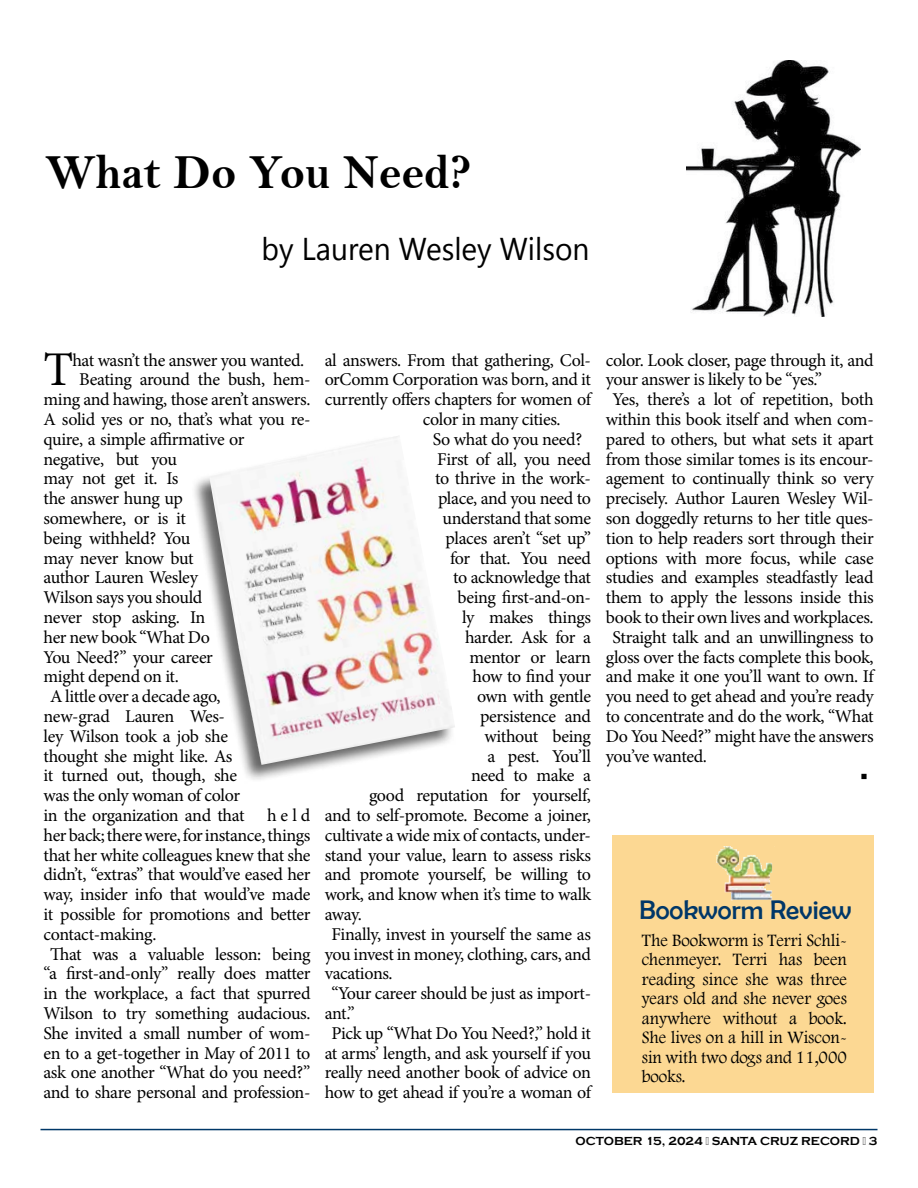
<style>
.page{position:relative;width:918px;height:1188px;background:#fff}
.page>*{position:absolute;margin:0;border:0;box-sizing:border-box;transform-origin:0 0}
.t1{font:49.5px "Bell MT Bold";color:#000;scale:.95 1}
.t2{font:48.45px "Minion Pro";color:#000}
.t3{font:31.5px "Segoe UI Emoji";color:#000;scale:.95 1}
.t4{font:27px "Berlin Sans FB";color:#003768}
.t5{font:18px "Minion Pro";letter-spacing:-.025em;color:#000}
.t6{font:18px/19.5px "Footlight MT Light";color:#000;text-align:justify;scale:.95 1}
.t7{font:700 12px "Copperplate Gothic";color:#000}
</style>
<div class="page">
<hr style="left:40px;top:1129px;width:838px;height:1px;background:#003768">
<img style="left:687px;top:60px;width:174px;height:257px">
<div style="left:191px;top:435px;width:264px;height:348px;background:#000;opacity:.6"></div>
<img style="left:209px;top:435px;width:246px;height:330px">
<div style="left:612px;top:836px;width:262px;height:258px;background:#fcd893"></div>
<img style="left:716px;top:846px;width:57px;height:54px">
<h1 class="t1" style="left:45px;top:142px;width:450px">What Do You Need?</h1>
<h3 class="t3" style="left:535px;top:229px;width:59px">●▲□■</h3>
<h2 class="t2" style="left:44px;top:337px;width:31px">T</h2>
<p class="t5" style="left:72px;top:348px;width:233px">hat wasn’t the answer you wanted.</p>
<p class="t5" style="left:79px;top:368px;width:233px">Beating around the bush, hem-</p>
<p class="t5" style="left:44px;top:387px;width:268px">ming and hawing, those aren’t answers.</p>
<p class="t5" style="left:44px;top:407px;width:269px">A solid yes or no, that’s what you re-</p>
<p class="t5" style="left:44px;top:427px;width:203px">quire, a simple affirmative or</p>
<p class="t5" style="left:44px;top:447px;width:135px">negative, but you</p>
<p class="t5" style="left:44px;top:467px;width:137px">may not get it. Is</p>
<p class="t5" style="left:44px;top:486px;width:141px">the answer hung up</p>
<p class="t5" style="left:44px;top:506px;width:144px">somewhere, or is it</p>
<p class="t5" style="left:44px;top:526px;width:148px">being withheld? You</p>
<p class="t5" style="left:44px;top:546px;width:152px">may never know but</p>
<p class="t5" style="left:44px;top:566px;width:156px">author Lauren Wesley</p>
<p class="t5" style="left:44px;top:585px;width:160px">Wilson says you should</p>
<p class="t5" style="left:44px;top:605px;width:163px">never stop asking. In</p>
<p class="t5" style="left:44px;top:625px;width:168px">her new book “What Do</p>
<p class="t5" style="left:44px;top:645px;width:171px">You Need?” your career</p>
<p class="t5" style="left:44px;top:665px;width:137px">might depend on it.</p>
<p class="t5" style="left:50px;top:684px;width:172px">A little over a decade ago,</p>
<p class="t5" style="left:44px;top:704px;width:183px">new-grad Lauren Wes-</p>
<p class="t5" style="left:44px;top:724px;width:186px">ley Wilson took a job she</p>
<p class="t5" style="left:44px;top:744px;width:190px">thought she might like. As</p>
<p class="t5" style="left:44px;top:764px;width:195px">it turned out, though, she</p>
<p class="t5" style="left:44px;top:783px;width:198px">was the only woman of color</p>
<p class="t5" style="left:44px;top:803px;width:202px">in the organization and that</p>
<p class="t5" style="left:267px;top:803px;width:45px">held</p>
<p class="t5" style="left:44px;top:823px;width:268px">her back; there were, for instance, things</p>
<p class="t5" style="left:44px;top:843px;width:269px">that her white colleagues knew that she</p>
<p class="t5" style="left:44px;top:863px;width:268px">didn’t, “extras” that would’ve eased her</p>
<p class="t5" style="left:44px;top:882px;width:269px">way, insider info that would’ve made</p>
<p class="t5" style="left:44px;top:902px;width:269px">it possible for promotions and better</p>
<p class="t5" style="left:44px;top:922px;width:114px">contact-making.</p>
<p class="t5" style="left:50px;top:942px;width:262px">That was a valuable lesson: being</p>
<p class="t5" style="left:44px;top:962px;width:268px">“a first-and-only” really does matter</p>
<p class="t5" style="left:44px;top:981px;width:269px">in the workplace, a fact that spurred</p>
<p class="t5" style="left:44px;top:1001px;width:268px">Wilson to try something audacious.</p>
<p class="t5" style="left:44px;top:1021px;width:269px">She invited a small number of wom-</p>
<p class="t5" style="left:44px;top:1041px;width:268px">en to a get-together in May of 2011 to</p>
<p class="t5" style="left:44px;top:1061px;width:269px">ask one another “What do you need?”</p>
<p class="t5" style="left:44px;top:1080px;width:268px">and to share personal and profession-</p>
<p class="t5" style="left:325px;top:348px;width:268px">al answers. From that gathering, Col-</p>
<p class="t5" style="left:325px;top:368px;width:268px">orComm Corporation was born, and it</p>
<p class="t5" style="left:325px;top:387px;width:268px">currently offers chapters for women of</p>
<p class="t5" style="left:423px;top:407px;width:139px">color in many cities.</p>
<p class="t5" style="left:433px;top:427px;width:151px">So what do you need?</p>
<p class="t5" style="left:437px;top:447px;width:155px">First of all, you need</p>
<p class="t5" style="left:435px;top:467px;width:158px">to thrive in the work-</p>
<p class="t5" style="left:438px;top:486px;width:155px">place, and you need to</p>
<p class="t5" style="left:443px;top:506px;width:150px">understand that some</p>
<p class="t5" style="left:446px;top:526px;width:147px">places aren’t “set up”</p>
<p class="t5" style="left:450px;top:546px;width:142px">for that. You need</p>
<p class="t5" style="left:453px;top:566px;width:140px">to acknowledge that</p>
<p class="t5" style="left:458px;top:585px;width:135px">being first-and-on-</p>
<p class="t5" style="left:462px;top:605px;width:131px">ly makes things</p>
<p class="t5" style="left:465px;top:625px;width:128px">harder. Ask for a</p>
<p class="t5" style="left:470px;top:645px;width:123px">mentor or learn</p>
<p class="t5" style="left:473px;top:665px;width:120px">how to find your</p>
<p class="t5" style="left:477px;top:684px;width:116px">own with gentle</p>
<p class="t5" style="left:480px;top:704px;width:113px">persistence and</p>
<p class="t5" style="left:485px;top:724px;width:108px">without being</p>
<p class="t5" style="left:488px;top:744px;width:105px">a pest. You’ll</p>
<p class="t5" style="left:471px;top:764px;width:121px">need to make a</p>
<p class="t5" style="left:369px;top:783px;width:224px">good reputation for yourself,</p>
<p class="t5" style="left:325px;top:803px;width:268px">and to self-promote. Become a joiner,</p>
<p class="t5" style="left:325px;top:823px;width:268px">cultivate a wide mix of contacts, under-</p>
<p class="t5" style="left:325px;top:843px;width:268px">stand your value, learn to assess risks</p>
<p class="t5" style="left:325px;top:863px;width:268px">and promote yourself, be willing to</p>
<p class="t5" style="left:325px;top:882px;width:268px">work, and know when it’s time to walk</p>
<p class="t5" style="left:325px;top:902px;width:39px">away.</p>
<p class="t5" style="left:331px;top:922px;width:261px">Finally, invest in yourself the same as</p>
<p class="t5" style="left:325px;top:942px;width:268px">you invest in money, clothing, cars, and</p>
<p class="t5" style="left:325px;top:962px;width:70px">vacations.</p>
<p class="t5" style="left:331px;top:981px;width:261px">“Your career should be just as import-</p>
<p class="t5" style="left:325px;top:1001px;width:32px">ant.”</p>
<p class="t5" style="left:331px;top:1021px;width:261px">Pick up “What Do You Need?,” hold it</p>
<p class="t5" style="left:325px;top:1041px;width:268px">at arms’ length, and ask yourself if you</p>
<p class="t5" style="left:325px;top:1061px;width:268px">really need another book of advice on</p>
<p class="t5" style="left:325px;top:1080px;width:268px">how to get ahead if you’re a woman of</p>
<p class="t5" style="left:606px;top:348px;width:269px">color. Look closer, page through it, and</p>
<p class="t5" style="left:606px;top:368px;width:218px">your answer is likely to be “yes.”</p>
<p class="t5" style="left:613px;top:387px;width:263px">Yes, there’s a lot of repetition, both</p>
<p class="t5" style="left:606px;top:407px;width:269px">within this book itself and when com-</p>
<p class="t5" style="left:606px;top:427px;width:269px">pared to others, but what sets it apart</p>
<p class="t5" style="left:606px;top:447px;width:269px">from those similar tomes is its encour-</p>
<p class="t5" style="left:606px;top:467px;width:269px">agement to continually think so very</p>
<p class="t5" style="left:606px;top:486px;width:269px">precisely. Author Lauren Wesley Wil-</p>
<p class="t5" style="left:606px;top:506px;width:269px">son doggedly returns to her title ques-</p>
<p class="t5" style="left:606px;top:526px;width:269px">tion to help readers sort through their</p>
<p class="t5" style="left:606px;top:546px;width:269px">options with more focus, while case</p>
<p class="t5" style="left:606px;top:566px;width:269px">studies and examples steadfastly lead</p>
<p class="t5" style="left:606px;top:585px;width:269px">them to apply the lessons inside this</p>
<p class="t5" style="left:606px;top:605px;width:269px">book to their own lives and workplaces.</p>
<p class="t5" style="left:613px;top:625px;width:263px">Straight talk and an unwillingness to</p>
<p class="t5" style="left:606px;top:645px;width:269px">gloss over the facts complete this book,</p>
<p class="t5" style="left:606px;top:665px;width:269px">and make it one you’ll want to own. If</p>
<p class="t5" style="left:606px;top:684px;width:269px">you need to get ahead and you’re ready</p>
<p class="t5" style="left:606px;top:704px;width:269px">to concentrate and do the work, “What</p>
<p class="t5" style="left:606px;top:724px;width:269px">Do You Need?” might have the answers</p>
<p class="t5" style="left:606px;top:744px;width:103px">you’ve wanted.</p>
<p class="t5" style="left:860px;top:763px;width:9px">■</p>
<h3 class="t4" style="left:639px;top:895px;width:214px">Bookworm Review</h3>
<p class="t6" style="left:642px;top:930px;width:218px">The Bookworm is Terri Schli&shy;chenmeyer. Terri has been reading since she was three years old and she never goes anywhere without a book.<br>She lives on a hill in Wiscon&shy;sin with two dogs and 11,000 books.</p>
<p class="t7" style="left:576px;top:1135px;width:303px">OCTOBER 15, 2024 · SANTA CRUZ RECORD · 3</p>
</div>
